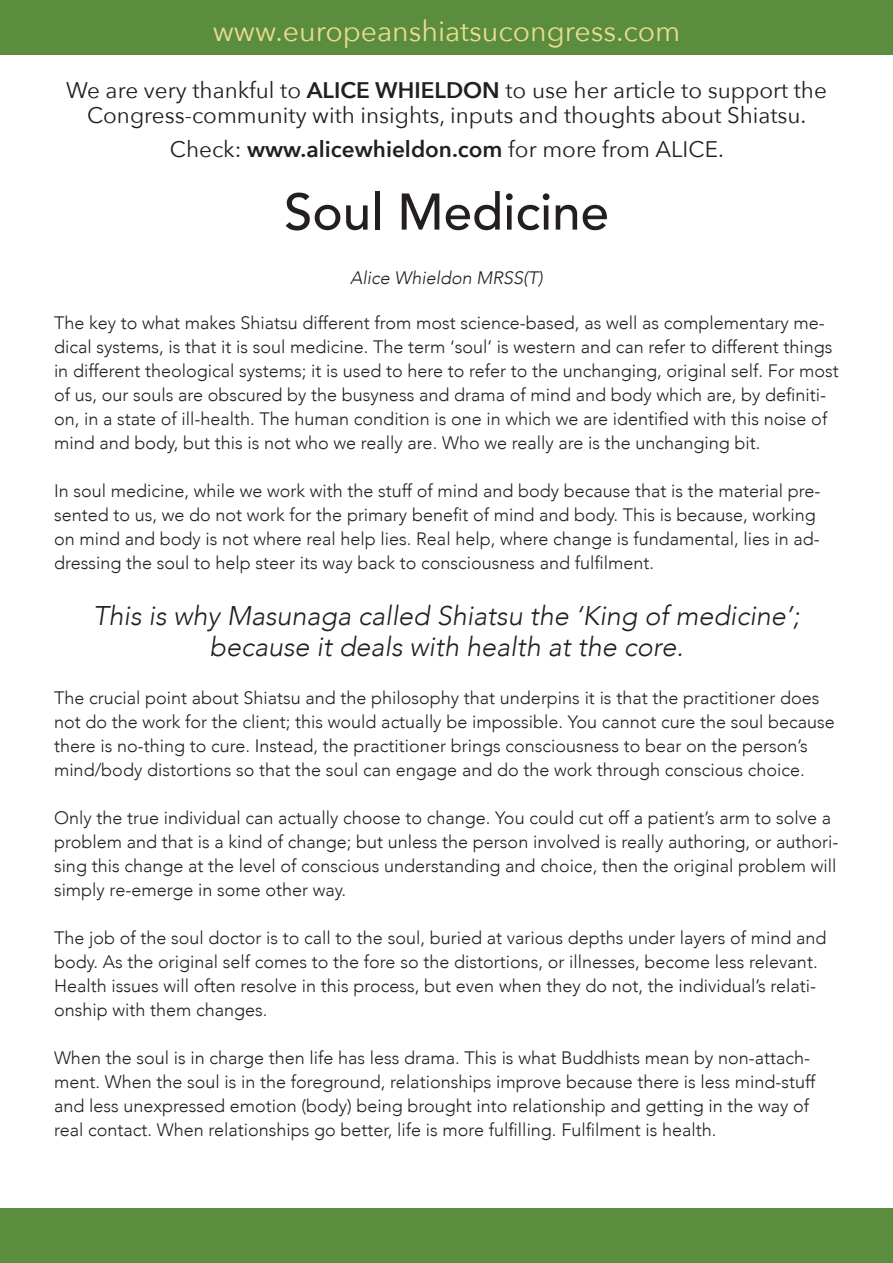
<style>
.page{position:relative;width:893px;height:1263px;background:#fff}
.page>*{position:absolute;margin:0;border:0;box-sizing:border-box;transform-origin:0 0}
.t1{font:500 51px "Avenir";color:#231f20}
.t2{font:28.5px "Avenir Next";color:#eadc91}
.t3{font:italic 300 27px/31.5px "Avenir";color:#231f20;text-align:center}
.t4{font:22.5px/25.5px "Avenir Next";color:#231f20;text-align:center}
.t5{font:300 18px/24px "Avenir";color:#231f20}
.t6{font:italic 300 18px "Avenir";color:#231f20}
.s1{font-weight:600}
</style>
<div class="page">
<div style="left:0;top:0;width:893px;height:54px;background:#5b8d3e"></div>
<div style="left:0;top:1209px;width:893px;height:54px;background:#5b8d3e"></div>
<h2 class="t2" style="left:213px;top:7px;width:469px">www.europeanshiatsucongress.com</h2>
<p class="t4" style="left:66px;top:76px;width:762px">We are very thankful to <span class="s1">ALICE WHIELDON</span> to use her article to support the<br>Congress-community with insights, inputs and thoughts about Shiatsu.</p>
<p class="t4" style="left:170px;top:136px;width:555px">Check: <span class="s1">www.alicewhieldon.com</span> for more from ALICE.</p>
<h1 class="t1" style="left:284px;top:168px;width:326px">Soul Medicine</h1>
<p class="t6" style="left:350px;top:267px;width:194px">Alice Whieldon MRSS(T)</p>
<p class="t5" style="left:54px;top:311px;width:786px">The key to what makes Shiatsu different from most science-based, as well as complementary me&shy;dical systems, is that it is soul medicine. The term ‘soul’ is western and can refer to different things in different theological systems; it is used to here to refer to the unchanging, original self. For most of us, our souls are obscured by the busyness and drama of mind and body which are, by definiti&shy;on, in a state of ill-health. The human condition is one in which we are identified with this noise of mind and body, but this is not who we really are. Who we really are is the unchanging bit.</p>
<p class="t5" style="left:54px;top:479px;width:768px">In soul medicine, while we work with the stuff of mind and body because that is the material pre&shy;sented to us, we do not work for the primary benefit of mind and body. This is because, working on mind and body is not where real help lies. Real help, where change is fundamental, lies in ad&shy;dressing the soul to help steer its way back to consciousness and fulfilment.</p>
<h3 class="t3" style="left:93px;top:600px;width:708px">This is why Masunaga called Shiatsu the ‘King of medicine’; because it deals with health at the core.</h3>
<p class="t5" style="left:54px;top:686px;width:782px">The crucial point about Shiatsu and the philosophy that underpins it is that the practitioner does not do the work for the client; this would actually be impossible. You cannot cure the soul because there is no-thing to cure. Instead, the practitioner brings consciousness to bear on the person’s mind/body distortions so that the soul can engage and do the work through conscious choice.</p>
<p class="t5" style="left:54px;top:806px;width:786px">Only the true individual can actually choose to change. You could cut off a patient’s arm to solve a problem and that is a kind of change; but unless the person involved is really authoring, or authori&shy;sing this change at the level of conscious understanding and choice, then the original problem will simply re-emerge in some other way.</p>
<p class="t5" style="left:54px;top:926px;width:774px">The job of the soul doctor is to call to the soul, buried at various depths under layers of mind and body. As the original self comes to the fore so the distortions, or illnesses, become less relevant.<br>Health issues will often resolve in this process, but even when they do not, the individual’s relati&shy;onship with them changes.</p>
<p class="t5" style="left:54px;top:1046px;width:763px">When the soul is in charge then life has less drama. This is what Buddhists mean by non-attach&shy;ment. When the soul is in the foreground, relationships improve because there is less mind-stuff and less unexpressed emotion (body) being brought into relationship and getting in the way of real contact. When relationships go better, life is more fulfilling. Fulfilment is health.</p>
</div>
